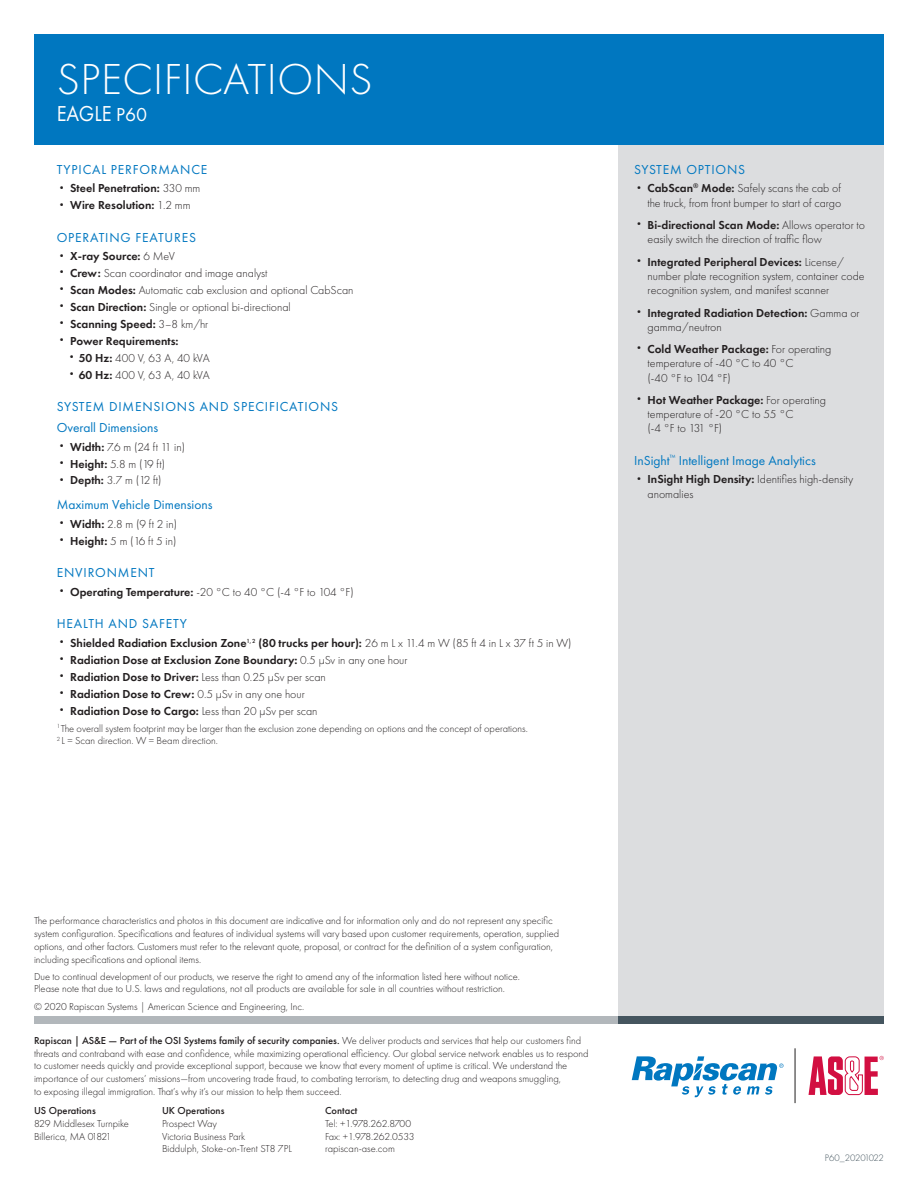
<style>
.page{position:relative;width:918px;height:1188px;background:#fff}
.page>*{position:absolute;margin:0;border:0;box-sizing:border-box;transform-origin:0 0}
.t1{font:300 45px "Futura PT";letter-spacing:.01em;color:#fff}
.t2{font:22.35px "Futura PT";color:#fff;scale:.91 1}
.t3{font:13.5px/20.5px "Futura PT";letter-spacing:.06em;color:#0077c0}
.t4{font:13.5px "Futura PT";color:#0077c0}
.t5{font:300 12px/14.2px "Futura PT";color:#231f20}
.t6{font:600 12px/14.2px "Futura PT";color:#231f20}
.t7{font:300 10.5px/12.8px "Futura PT";color:#231f20}
.t8{font:500 10.5px "Futura PT";color:#231f20}
.t9{font:300 9.75px "Futura PT";letter-spacing:-.035em;color:#45555f}
.s1{font-size:19.5px}
.s2{font-weight:300}
.s3{font-weight:600}
.s4{font-weight:500}
</style>
<div class="page">
<div style="left:619px;top:138px;width:265px;height:880px;background:#dcdddf"></div>
<div style="left:34px;top:34px;width:850px;height:111px;background:#0077c0"></div>
<div style="left:34px;top:1017px;width:589px;height:7px;background:#b2b7bb"></div>
<div style="left:619px;top:1017px;width:265px;height:7px;background:#45555f"></div>
<svg style="left:632px;top:1056px;width:152px;height:41px"></svg>
<svg style="left:809px;top:1056px;width:75px;height:39px"></svg>
<hr style="left:795px;top:1048px;width:1px;height:55px;background:#211e1e">
<h1 class="t1" style="left:57px;top:53px;width:317px">SPECIFICATIONS</h1>
<h2 class="t2" style="left:57px;top:101px;width:101px">EAGLE <span class="s1">P60</span></h2>
<p class="t3" style="left:57px;top:159px;width:152px">TYPICAL PERFORMANCE</p>
<p class="t6" style="left:57px;top:181px;width:145px"><sup>•</sup> Steel Penetration: <span class="s2">330 mm</span></p>
<p class="t6" style="left:57px;top:198px;width:135px"><sup>•</sup> Wire Resolution: <span class="s2">1.2 mm</span></p>
<p class="t3" style="left:57px;top:227px;width:141px">OPERATING FEATURES</p>
<p class="t6" style="left:57px;top:249px;width:120px"><sup>•</sup> X-ray Source: <span class="s2">6 MeV</span></p>
<p class="t5" style="left:57px;top:266px;width:212px"><sup>•</sup> <span class="s3">Crew:</span> Scan coordinator and image analyst</p>
<p class="t5" style="left:57px;top:283px;width:298px"><sup>•</sup> <span class="s3">Scan Modes:</span> Automatic cab exclusion and optional CabScan</p>
<p class="t5" style="left:57px;top:300px;width:236px"><sup>•</sup> <span class="s3">Scan Direction:</span> Single or optional bi-directional</p>
<p class="t6" style="left:57px;top:317px;width:153px"><sup>•</sup> Scanning Speed: <span class="s2">3–8 km/hr</span></p>
<p class="t6" style="left:57px;top:334px;width:123px"><sup>•</sup> Power Requirements:</p>
<p class="t5" style="left:67px;top:351px;width:144px"><sup>•</sup> <span class="s3">50 Hz:</span> 400 V, 63 A, 40 kVA</p>
<p class="t5" style="left:67px;top:368px;width:144px"><sup>•</sup> <span class="s3">60 Hz:</span> 400 V, 63 A, 40 kVA</p>
<p class="t3" style="left:57px;top:397px;width:283px">SYSTEM DIMENSIONS AND SPECIFICATIONS<br>Overall Dimensions</p>
<p class="t5" style="left:57px;top:440px;width:130px"><sup>•</sup> <span class="s3">Width:</span> 7.6 m (24 ft 11 in)</p>
<p class="t5" style="left:57px;top:456px;width:110px"><sup>•</sup> <span class="s3">Height:</span> 5.8 m (19 ft)</p>
<p class="t5" style="left:57px;top:473px;width:106px"><sup>•</sup> <span class="s3">Depth:</span> 3.7 m (12 ft)</p>
<p class="t4" style="left:57px;top:497px;width:157px">Maximum Vehicle Dimensions</p>
<p class="t5" style="left:57px;top:517px;width:122px"><sup>•</sup> <span class="s3">Width:</span> 2.8 m (9 ft 2 in)</p>
<p class="t5" style="left:57px;top:534px;width:121px"><sup>•</sup> <span class="s3">Height:</span> 5 m (16 ft 5 in)</p>
<p class="t3" style="left:57px;top:562px;width:99px">ENVIRONMENT</p>
<p class="t5" style="left:57px;top:585px;width:299px"><sup>•</sup> <span class="s3">Operating Temperature:</span> -20 °C to 40 °C (-4 °F to 104 °F)</p>
<p class="t3" style="left:57px;top:613px;width:132px">HEALTH AND SAFETY</p>
<p class="t6" style="left:57px;top:635px;width:516px"><sup>•</sup> Shielded Radiation Exclusion Zone<sup>1,</sup> <sup>2</sup> (80 trucks per hour): <span class="s2">26 m L x 11.4 m W (85 ft 4 in L x 37 ft 5 in W)</span></p>
<p class="t6" style="left:57px;top:652px;width:352px"><sup>•</sup> Radiation Dose at Exclusion Zone Boundary: <span class="s2">0.5 µSv in any one hour</span></p>
<p class="t6" style="left:57px;top:669px;width:271px"><sup>•</sup> Radiation Dose to Driver: <span class="s2">Less than 0.25 µSv per scan</span></p>
<p class="t6" style="left:57px;top:686px;width:250px"><sup>•</sup> Radiation Dose to Crew: <span class="s2">0.5 µSv in any one hour</span></p>
<p class="t6" style="left:57px;top:703px;width:262px"><sup>•</sup> Radiation Dose to Cargo: <span class="s2">Less than 20 µSv per scan</span></p>
<p class="t7" style="left:57px;top:722px;width:473px"><sup>1</sup> The overall system footprint may be larger than the exclusion zone depending on options and the concept of operations.<br><sup>2</sup> L = Scan direction. W = Beam direction.</p>
<p class="t3" style="left:634px;top:159px;width:113px">SYSTEM OPTIONS</p>
<p class="t5" style="left:634px;top:181px;width:209px;text-align:right"><sup>•</sup> <span class="s3">CabScan</span><sup>®</sup> <span class="s3">Mode:</span> Safely scans the cab of the truck, from front bumper to start of cargo</p>
<p class="t5" style="left:648px;top:218px;width:219px;text-indent:-14px"><sup>•</sup> <span class="s3">Bi-directional Scan Mode:</span> Allows operator to easily switch the direction of traffic flow</p>
<p class="t5" style="left:648px;top:255px;width:219px;text-indent:-14px"><sup>•</sup> <span class="s3">Integrated Peripheral Devices:</span> License/ number plate recognition system, container code recognition system, and manifest scanner</p>
<p class="t6" style="left:648px;top:305px;width:214px;text-indent:-14px"><sup>•</sup> Integrated Radiation Detection: <span class="s2">Gamma or gamma/neutron</span></p>
<p class="t5" style="left:648px;top:342px;width:185px;text-indent:-14px"><sup>•</sup> <span class="s3">Cold Weather Package:</span> For operating temperature of -40 °C to 40 °C<br>(-40 °F to 104 °F)</p>
<p class="t5" style="left:648px;top:393px;width:180px;text-indent:-14px"><sup>•</sup> <span class="s3">Hot Weather Package:</span> For operating temperature of -20 °C to 55 °C<br>(-4 °F to 131 °F)</p>
<p class="t4" style="left:634px;top:452px;width:183px">InSight<sup>™</sup> Intelligent Image Analytics</p>
<p class="t5" style="left:648px;top:472px;width:207px;text-indent:-14px"><sup>•</sup> <span class="s3">InSight High Density:</span> Identifies high-density anomalies</p>
<p class="t7" style="left:34px;top:915px;width:527px">The performance characteristics and photos in this document are indicative and for information only and do not represent any specific system configuration. Specifications and features of individual systems will vary based upon customer requirements, operation, supplied options, and other factors. Customers must refer to the relevant quote, proposal, or contract for the definition of a system configuration, including specifications and optional items.</p>
<p class="t7" style="left:34px;top:970px;width:487px">Due to continual development of our products, we reserve the right to amend any of the information listed here without notice.<br>Please note that due to U.S. laws and regulations, not all products are available for sale in all countries without restriction.</p>
<p class="t7" style="left:34px;top:1000px;width:272px">© 2020 Rapiscan Systems | American Science and Engineering, Inc.</p>
<p class="t7" style="left:34px;top:1034px;width:556px"><span class="s4">Rapiscan | AS&amp;E — Part of the OSI Systems family of security companies.</span> We deliver products and services that help our customers find threats and contraband with ease and confidence, while maximizing operational efficiency. Our global service network enables us to respond to customer needs quickly and provide exceptional support, because we know that every moment of uptime is critical. We understand the importance of our customers’ missions—from uncovering trade fraud, to combating terrorism, to detecting drug and weapons smuggling,<br>to exposing illegal immigration. That’s why it’s our mission to help them succeed.</p>
<p class="t8" style="left:34px;top:1104px;width:63px">US Operations</p>
<p class="t7" style="left:34px;top:1117px;width:97px">829 Middlesex Turnpike<br>Billerica, MA 01821</p>
<p class="t8" style="left:325px;top:1104px;width:34px">Contact</p>
<p class="t7" style="left:325px;top:1117px;width:91px">Tel: +1.978.262.8700<br>Fax: +1.978.262.0533 rapiscan-ase.com</p>
<p class="t8" style="left:162px;top:1104px;width:64px">UK Operations</p>
<p class="t7" style="left:162px;top:1117px;width:131px">Prospect Way<br>Victoria Business Park<br>Biddulph, Stoke-on-Trent ST8 7PL</p>
<p class="t9" style="left:825px;top:1153px;width:61px">P60_20201022</p>
</div>
